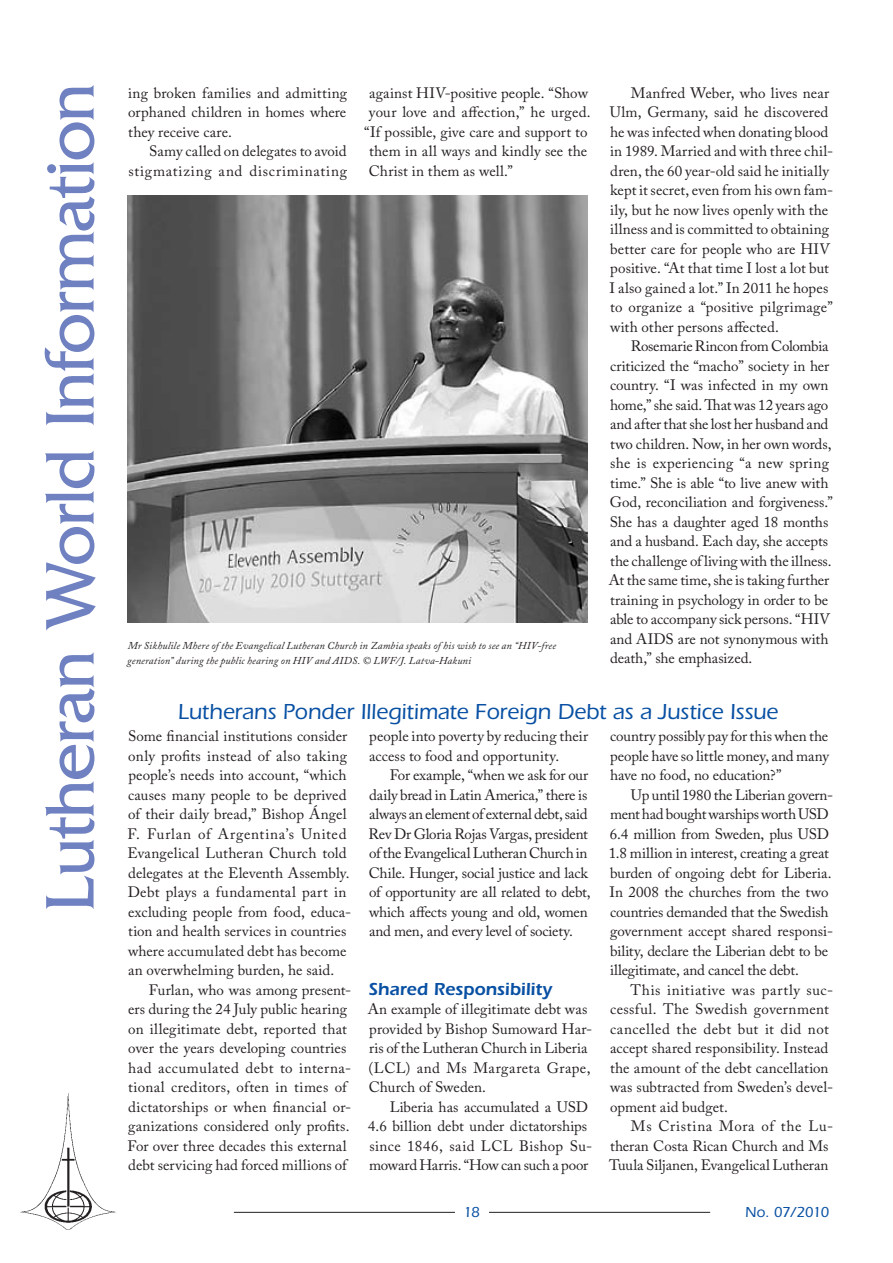
<style>
.page{position:relative;width:893px;height:1263px;background:#fff}
.page>*{position:absolute;margin:0;border:0;box-sizing:border-box;transform-origin:0 0}
.t1{font:72px "Friz Quadrata";letter-spacing:-.02em;color:#6f81c0}
.t2{font:500 22.5px "Itc Eras";letter-spacing:-.005em;color:#0850a3}
.t3{font:600 18px "Itc Eras";color:#0850a3}
.t4{font:15px/19.5px "Adobe Caslon Pro";letter-spacing:.005em;color:#231f20}
.t5{font:15px/19.5px "Adobe Caslon Pro";letter-spacing:-.015em;color:#231f20}
.t6{font:15px/19.5px "Adobe Caslon Pro";letter-spacing:.035em;color:#231f20;text-align:right}
.t7{font:500 15px "Itc Eras";letter-spacing:-.07em;color:#0850a3}
.t8{font:italic 10.5px/15px "Adobe Caslon Pro";letter-spacing:.015em;color:#231f20}
</style>
<div class="page">
<hr style="left:489px;top:1212px;width:221px;height:1px;background:#231f20">
<hr style="left:234px;top:1212px;width:221px;height:1px;background:#231f20">
<img style="left:20px;top:1093px;width:96px;height:137px">
<img style="left:128px;top:196px;width:460px;height:427px">
<h1 class="t1" style="left:30px;top:912px;width:830px;rotate:-90deg">Lutheran World Information</h1>
<p class="t4" style="left:128px;top:83px;width:220px;text-align:justify">ing broken families and admitting orphaned children in homes where they receive care.</p>
<p class="t4" style="left:609px;top:83px;width:225px;text-indent:21px">Manfred Weber, who lives near Ulm, Germany, said he discovered he was infected when donating blood in 1989. Married and with three chil&shy;dren, the 60 year-old said he initially kept it secret, even from his own fam&shy;ily, but he now lives openly with the illness and is committed to obtaining better care for people who are HIV positive. “At that time I lost a lot but I also gained a lot.” In 2011 he hopes to organize a “positive pilgrimage” with other persons affected.</p>
<p class="t4" style="left:609px;top:336px;width:226px;text-indent:22px">Rosemarie Rincon from Colombia criticized the “macho” society in her country. “I was infected in my own home,” she said. That was 12 years ago and after that she lost her husband and two children. Now, in her own words, she is experiencing “a new spring time.” She is able “to live anew with God, reconciliation and forgiveness.” She has a daughter aged 18 months and a husband. Each day, she accepts the challenge of living with the illness.<br>At the same time, she is taking further training in psychology in order to be able to accompany sick persons. “HIV and AIDS are not synonymous with death,” she emphasized.</p>
<h2 class="t2" style="left:178px;top:698px;width:602px">Lutherans Ponder Illegitimate Foreign Debt as a Justice Issue</h2>
<p class="t4" style="left:127px;top:726px;width:225px">Some financial institutions consider only profits instead of also taking people’s needs into account, “which causes many people to be deprived of their daily bread,” Bishop Ángel F. Furlan of Argentina’s United Evangelical Lutheran Church told delegates at the Eleventh Assembly.<br>Debt plays a fundamental part in excluding people from food, educa&shy;tion and health services in countries where accumulated debt has become an overwhelming burden, he said.</p>
<p class="t4" style="left:128px;top:980px;width:225px;text-indent:21px">Furlan, who was among present&shy;ers during the 24 July public hearing on illegitimate debt, reported that over the years developing countries had accumulated debt to interna&shy;tional creditors, often in times of dictatorships or when financial or&shy;ganizations considered only profits.<br>For over three decades this external debt servicing had forced millions of</p>
<p class="t4" style="left:369px;top:83px;width:220px">against HIV-positive people. “Show</p>
<p class="t4" style="left:369px;top:102px;width:223px">your love and affection,” he urged.</p>
<p class="t4" style="left:364px;top:122px;width:225px">“If possible, give care and support to</p>
<p class="t4" style="left:369px;top:141px;width:220px">them in all ways and kindly see the</p>
<p class="t4" style="left:369px;top:161px;width:146px">Christ in them as well.”</p>
<p class="t6" style="left:128px;top:141px;width:220px">Samy called on delegates to avoid stigmatizing and discriminating</p>
<p class="t8" style="left:127px;top:638px;width:430px">Mr Sikhulile Mhere of the Evangelical Lutheran Church in Zambia speaks of his wish to see an “HIV-free generation” during the public hearing on HIV and AIDS. © LWF/J. Latva-Hakuni</p>
<p class="t4" style="left:369px;top:726px;width:221px">people into poverty by reducing their access to food and opportunity.</p>
<p class="t5" style="left:369px;top:765px;width:224px;text-indent:21px">For example, “when we ask for our daily bread in Latin America,” there is always an element of external debt, said Rev Dr Gloria Rojas Vargas, president of the Evangelical Lutheran Church in Chile. Hunger, social justice and lack of opportunity are all related to debt, which affects young and old, women and men, and every level of society.</p>
<p class="t4" style="left:610px;top:726px;width:220px;text-align:justify">country possibly pay for this when the people have so little money, and many have no food, no education?”</p>
<p class="t4" style="left:609px;top:785px;width:226px;text-indent:22px">Up until 1980 the Liberian govern&shy;ment had bought warships worth USD 6.4 million from Sweden, plus USD 1.8 million in interest, creating a great burden of ongoing debt for Liberia.<br>In 2008 the churches from the two countries demanded that the Swedish government accept shared responsi&shy;bility, declare the Liberian debt to be illegitimate, and cancel the debt.</p>
<p class="t4" style="left:610px;top:980px;width:225px;text-indent:20px">This initiative was partly suc&shy;cessful. The Swedish government cancelled the debt but it did not accept shared responsibility. Instead the amount of the debt cancellation was subtracted from Sweden’s devel&shy;opment aid budget.</p>
<p class="t4" style="left:609px;top:1116px;width:225px;text-indent:22px">Ms Cristina Mora of the Lu&shy;theran Costa Rican Church and Ms<br>Tuula Siljanen, Evangelical Lutheran</p>
<p class="t3" style="left:369px;top:978px;width:185px">Shared Responsibility</p>
<p class="t4" style="left:368px;top:999px;width:226px">An example of illegitimate debt was provided by Bishop Sumoward Har&shy;ris of the Lutheran Church in Liberia (LCL) and Ms Margareta Grape,<br>Church of Sweden.</p>
<p class="t4" style="left:368px;top:1097px;width:226px;text-indent:22px">Liberia has accumulated a USD 4.6 billion debt under dictatorships since 1846, said LCL Bishop Su&shy;moward Harris. “How can such a poor</p>
<p class="t7" style="left:463px;top:1203px;width:16px">18</p>
<p class="t7" style="left:745px;top:1203px;width:86px">No. 07/2010</p>
</div>
